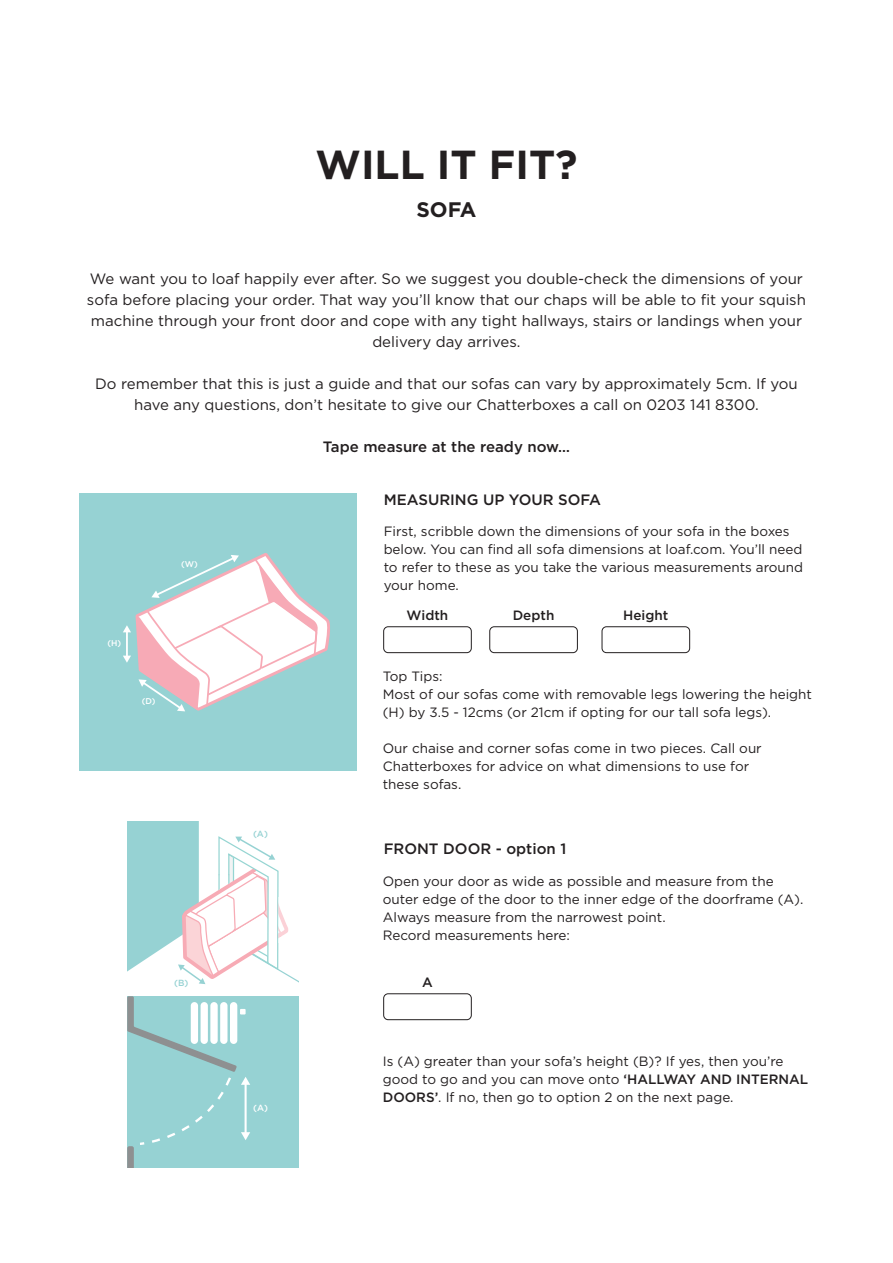
<style>
.page{position:relative;width:893px;height:1263px;background:#fff}
.page>*{position:absolute;margin:0;border:0;box-sizing:border-box;transform-origin:0 0}
.t1{font:700 40.5px "Gotham";color:#231f20}
.t2{font:700 21px "Gotham";color:#231f20}
.t3{font:15px/21px "Gotham";color:#231f20;text-align:center}
.t4{font:500 15px "Gotham";color:#231f20}
.t5{font:13.5px/18px "Gotham";color:#231f20}
.t6{font:500 13.5px "Gotham";color:#231f20}
.t7{font:500 8.85px "Gotham";color:#96d2d3}
.t8{font:500 8.85px "Gotham";color:#fff}
.t9{font:500 8.4px "Gotham";color:#fff}
.s1{font-weight:500}
</style>
<div class="page">
<div style="left:80px;top:494px;width:277px;height:277px;background:#96d2d3"></div>
<svg style="left:123px;top:553px;width:207px;height:158px"></svg>
<div style="left:383px;top:626px;width:89px;height:27px;border:1px solid #231f20;border-radius:4px"></div>
<div style="left:489px;top:626px;width:89px;height:27px;border:1px solid #231f20;border-radius:4px"></div>
<div style="left:602px;top:626px;width:88px;height:27px;border:1px solid #231f20;border-radius:4px"></div>
<div style="left:383px;top:993px;width:89px;height:27px;border:1px solid #231f20;border-radius:4px"></div>
<svg style="left:127px;top:822px;width:172px;height:345px"></svg>
<h1 class="t1" style="left:316px;top:138px;width:263px">WILL IT FIT?</h1>
<h2 class="t2" style="left:416px;top:195px;width:61px">SOFA</h2>
<p class="t3" style="left:87px;top:268px;width:720px">We want you to loaf happily ever after. So we suggest you double-check the dimensions of your sofa before placing your order. That way you’ll know that our chaps will be able to fit your squish machine through your front door and cope with any tight hallways, stairs or landings when your delivery day arrives.</p>
<p class="t3" style="left:95px;top:373px;width:704px">Do remember that this is just a guide and that our sofas can vary by approximately 5cm. If you have any questions, don’t hesitate to give our Chatterboxes a call on 0203 141 8300.</p>
<p class="t4" style="left:323px;top:437px;width:249px">Tape measure at the ready now…</p>
<p class="t9" style="left:181px;top:559px;width:18px">(W)</p>
<p class="t9" style="left:108px;top:638px;width:15px">(H)</p>
<p class="t9" style="left:142px;top:696px;width:15px">(D)</p>
<p class="t7" style="left:253px;top:828px;width:16px">(A)</p>
<p class="t7" style="left:174px;top:977px;width:16px">(B)</p>
<p class="t8" style="left:253px;top:1102px;width:16px">(A)</p>
<p class="t4" style="left:384px;top:489px;width:219px">MEASURING UP YOUR SOFA</p>
<p class="t5" style="left:384px;top:522px;width:421px">First, scribble down the dimensions of your sofa in the boxes below. You can find all sofa dimensions at loaf.com. You’ll need to refer to these as you take the various measurements around your home.</p>
<p class="t6" style="left:407px;top:606px;width:43px">Width</p>
<p class="t6" style="left:513px;top:606px;width:43px">Depth</p>
<p class="t6" style="left:623px;top:606px;width:47px">Height</p>
<p class="t5" style="left:383px;top:667px;width:431px">Top Tips:<br>Most of our sofas come with removable legs lowering the height (H) by 3.5 - 12cms (or 21cm if opting for our tall sofa legs).</p>
<p class="t5" style="left:383px;top:739px;width:380px">Our chaise and corner sofas come in two pieces. Call our<br>Chatterboxes for advice on what dimensions to use for these sofas.</p>
<p class="t4" style="left:384px;top:839px;width:184px">FRONT DOOR - option 1</p>
<p class="t5" style="left:383px;top:872px;width:422px">Open your door as wide as possible and measure from the outer edge of the door to the inner edge of the doorframe (A).<br>Always measure from the narrowest point.<br>Record measurements here:</p>
<p class="t6" style="left:422px;top:973px;width:12px">A</p>
<p class="t5" style="left:383px;top:1051px;width:427px">Is (A) greater than your sofa’s height (B)? If yes, then you’re good to go and you can move onto <span class="s1">‘HALLWAY AND INTERNAL<br>DOORS’</span>. If no, then go to option 2 on the next page.</p>
</div>
